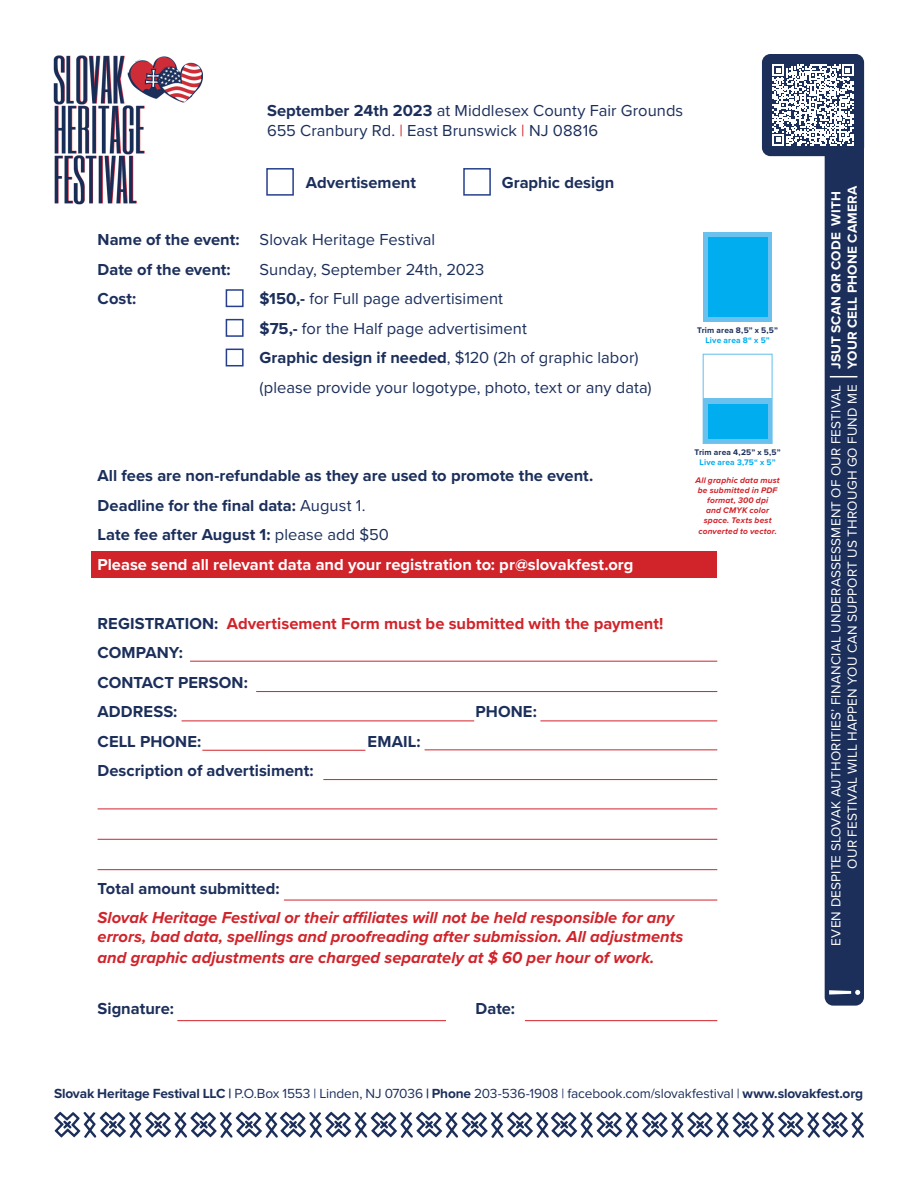
<style>
.page{position:relative;width:918px;height:1188px;background:#fff}
.page>*{position:absolute;margin:0;border:0;box-sizing:border-box;transform-origin:0 0}
.t1{font:700 16.5px/29.5px "Proxima Nova";color:#1c2f5b}
.t2{font:16.5px/29.5px "Proxima Nova";letter-spacing:.005em;color:#1c2f5b}
.t3{font:italic 700 16.5px/20.4px "Proxima Nova";color:#d1232a}
.t4{font:700 16.5px/29.5px "Proxima Nova";color:#d1232a}
.t5{font:13.65px "Proxima Nova";letter-spacing:-.01em;color:#1c2f5b}
.t6{font:13.5px/16.2px "Proxima Nova";letter-spacing:.015em;color:#fff;text-align:right}
.t7{font:700 13.5px/16.2px "Proxima Nova";letter-spacing:.01em;color:#fff}
.t8{font:italic 700 8.4px/10.1px "Proxima Nova";letter-spacing:.02em;color:#d1232a;text-align:center}
.t9{font:700 8.4px "Proxima Nova";letter-spacing:.02em;color:#1c2f5b}
.t10{font:700 8.4px "Proxima Nova";letter-spacing:.02em;color:#00aeef}
.s1{font-weight:700}
.s2{color:#d1232a}
.s3{font-weight:400}
.s4{color:#fff}
.s5{color:#1c2f5b}
</style>
<div class="page">
<div style="left:92px;top:552px;width:625px;height:26px;background:#d1232a"></div>
<svg style="left:54px;top:1112px;width:810px;height:26px"></svg>
<hr style="left:190px;top:661px;width:527px;height:1px;background:#d1232a">
<hr style="left:256px;top:691px;width:461px;height:1px;background:#d1232a">
<hr style="left:323px;top:779px;width:394px;height:1px;background:#d1232a">
<hr style="left:98px;top:809px;width:619px;height:1px;background:#d1232a">
<hr style="left:98px;top:839px;width:619px;height:1px;background:#d1232a">
<hr style="left:98px;top:869px;width:619px;height:1px;background:#d1232a">
<hr style="left:284px;top:900px;width:433px;height:1px;background:#d1232a">
<hr style="left:182px;top:721px;width:292px;height:1px;background:#d1232a">
<hr style="left:425px;top:750px;width:292px;height:1px;background:#d1232a">
<hr style="left:540px;top:721px;width:177px;height:1px;background:#d1232a">
<hr style="left:202px;top:750px;width:163px;height:1px;background:#d1232a">
<hr style="left:177px;top:1020px;width:269px;height:1px;background:#d1232a">
<hr style="left:525px;top:1020px;width:192px;height:1px;background:#d1232a">
<div style="left:266px;top:168px;width:28px;height:28px;border:2px solid #253f8e"></div>
<div style="left:463px;top:168px;width:28px;height:28px;border:2px solid #253f8e"></div>
<div style="left:226px;top:289px;width:18px;height:18px;border:2px solid #253f8e"></div>
<div style="left:226px;top:319px;width:18px;height:18px;border:2px solid #253f8e"></div>
<div style="left:226px;top:349px;width:18px;height:17px;border:2px solid #253f8e"></div>
<div style="left:703px;top:232px;width:69px;height:89px;background:#6ac1ed"></div>
<div style="left:703px;top:399px;width:69px;height:44px;background:#6ac1ed"></div>
<div style="left:703px;top:354px;width:70px;height:90px;border:1px solid #6ac1ed"></div>
<div style="left:708px;top:237px;width:60px;height:80px;background:#00aeef"></div>
<div style="left:708px;top:404px;width:60px;height:35px;background:#00aeef"></div>
<img style="left:53px;top:55px;width:150px;height:150px">
<div style="left:825px;top:136px;width:39px;height:870px;background:#1c2f5b;border-radius:9px"></div>
<svg style="left:829px;top:990px;width:31px;height:5px"></svg>
<svg style="left:830px;top:376px;width:27px;height:1px"></svg>
<div style="left:762px;top:54px;width:102px;height:102px;background:#1c2f5b;border-radius:9px"></div>
<svg style="left:772px;top:65px;width:82px;height:81px"></svg>
<p class="t2" style="left:267px;top:101px;width:418px;line-height:19.8px"><span class="s1">September 24th 2023</span> at Middlesex County Fair Grounds<br>655 Cranbury Rd. <span class="s2">|</span> East Brunswick <span class="s2">|</span> NJ 08816</p>
<p class="t1" style="left:306px;top:168px;width:112px">Advertisement</p>
<p class="t1" style="left:502px;top:168px;width:114px">Graphic design</p>
<p class="t1" style="left:98px;top:226px;width:339px">Name of the event: <span class="s3">Slovak Heritage Festival<br></span>Date of the event:</p>
<p class="t2" style="left:260px;top:255px;width:226px">Sunday, September 24th, 2023</p>
<p class="t1" style="left:98px;top:285px;width:40px">Cost:</p>
<p class="t2" style="left:260px;top:284px;width:394px"><span class="s1">$150,-</span> for Full page advertisiment<br><span class="s1">$75,-</span> for the Half page advertisiment<br><span class="s1">Graphic design if needed</span>, $120 (2h of graphic labor) (please provide your logotype, photo, text or any data)</p>
<p class="t9" style="left:697px;top:325px;width:82px">Trim area 8,5” x 5,5”</p>
<p class="t10" style="left:706px;top:335px;width:66px">Live area 8“ x 5”</p>
<p class="t1" style="left:98px;top:462px;width:537px">All fees are non-refundable as they are used to promote the event.<br>Deadline for the final data: <span class="s3">August 1.<br></span>Late fee after August 1: <span class="s3">please add $50<br></span><span class="s4">Please send all relevant data and your registration to: pr@slovakfest.org</span></p>
<p class="t4" style="left:98px;top:609px;width:567px"><span class="s5">REGISTRATION:</span> Advertisement Form must be submitted with the payment!<br><span class="s5">COMPANY:<br>CONTACT PERSON:<br>ADDRESS:</span></p>
<p class="t1" style="left:476px;top:698px;width:63px">PHONE:</p>
<p class="t1" style="left:98px;top:727px;width:105px">CELL PHONE:</p>
<p class="t1" style="left:368px;top:727px;width:54px">EMAIL:</p>
<p class="t1" style="left:98px;top:757px;width:218px">Description of advertisiment:</p>
<p class="t9" style="left:695px;top:447px;width:88px">Trim area 4,25” x 5,5”</p>
<p class="t10" style="left:700px;top:457px;width:78px">Live area 3,75“ x 5”</p>
<p class="t8" style="left:695px;top:475px;width:86px">All graphic data must be submitted in PDF format, 300 dpi<br>and CMYK color space. Texts best converted to vector.</p>
<p class="t1" style="left:98px;top:875px;width:183px">Total amount submitted:</p>
<p class="t3" style="left:98px;top:906px;width:587px">Slovak Heritage Festival or their affiliates will not be held responsible for any errors, bad data, spellings and proofreading after submission. All adjustments and graphic adjustments are charged separately at $ 60 per hour of work.</p>
<p class="t1" style="left:98px;top:994px;width:78px">Signature:</p>
<p class="t1" style="left:476px;top:994px;width:41px">Date:</p>
<p class="t7" style="left:828px;top:369px;width:185px;rotate:-90deg">JSUT SCAN QR CODE WITH<br>YOUR CELL PHONE CAMERA</p>
<p class="t6" style="left:828px;top:946px;width:562px;rotate:-90deg">EVEN DESPITE SLOVAK AUTHORITIES’ FINANCIAL UNDERASSESSMENT OF OUR FESTIVAL<br>OUR FESTIVAL WILL HAPPEN YOU CAN SUPPORT US THROUGH GO FUND ME</p>
<p class="t5" style="left:54px;top:1086px;width:811px"><span class="s1">Slovak Heritage Festival LLC |</span> P.O.Box 1553 | Linden, NJ 07036 <span class="s1">| Phone</span> 203-536-1908 | facebook.com/slovakfestival | <span class="s1">www.slovakfest.org</span></p>
</div>
